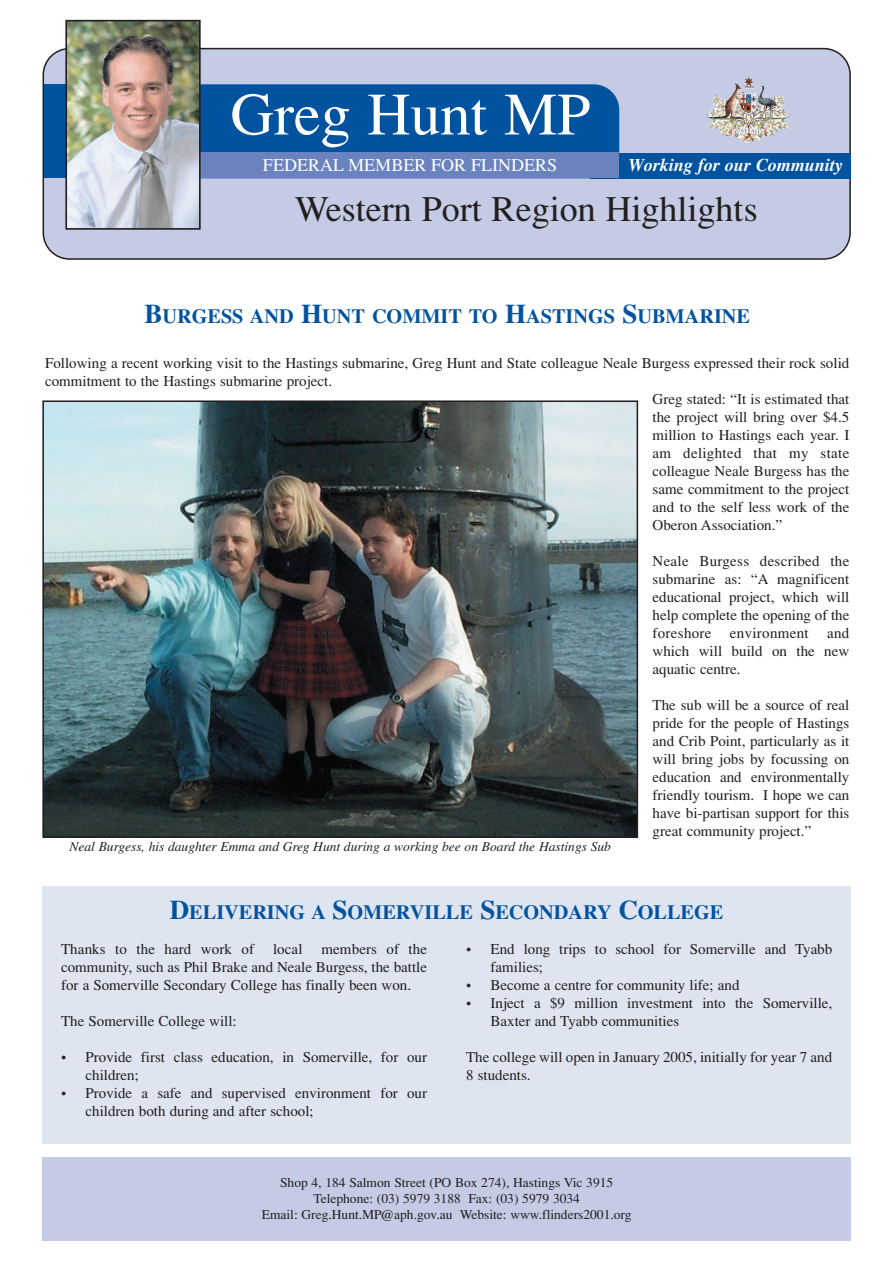
<style>
.page{position:relative;width:893px;height:1263px;background:#fff}
.page>*{position:absolute;margin:0;border:0;box-sizing:border-box;transform-origin:0 0}
.t1{font:60px "Times";color:#fff}
.t2{font:36px "Times";color:#231f20}
.t3{font:700 20.25px "Times";color:#0153a0}
.t4{font:18px "Times";color:#fff}
.t5{font:italic 700 18px "Times";color:#fff}
.t6{font:15px/18px "Times";color:#231f20}
.t7{font:15px "Times";letter-spacing:.02em;color:#231f20}
.t8{font:13.5px/16.2px "Times";color:#231f20;text-align:center}
.t9{font:italic 13.5px "Times";color:#231f20}
.s1{font-size:27px}
</style>
<div class="page">
<div style="left:42px;top:887px;width:808px;height:257px;background:#dfe4f1"></div>
<div style="left:43px;top:48px;width:807px;height:212px;background:#c5cbe5"></div>
<div style="left:51px;top:84px;width:568px;height:94px;background:#0153a0;border-radius:26px"></div>
<img style="left:726px;top:116px;width:65px;height:27px">
<div style="left:590px;top:153px;width:260px;height:25px;background:#0153a0"></div>
<div style="left:201px;top:153px;width:417px;height:25px;background:#6a82be"></div>
<div style="left:44px;top:84px;width:28px;height:94px;background:#0153a0"></div>
<img style="left:68px;top:23px;width:130px;height:204px">
<div style="left:65px;top:20px;width:136px;height:210px;border:2px solid #231f20"></div>
<img style="left:45px;top:403px;width:590px;height:432px">
<div style="left:42px;top:400px;width:596px;height:438px;border:2px solid #231f20"></div>
<div style="left:43px;top:1157px;width:807px;height:84px;background:#c5cbe5"></div>
<h1 class="t1" style="left:231px;top:93px;width:361px">Greg Hunt MP</h1>
<p class="t4" style="left:263px;top:158px;width:296px">FEDERAL MEMBER FOR FLINDERS</p>
<p class="t5" style="left:628px;top:158px;width:216px">Working for our Community</p>
<h2 class="t2" style="left:295px;top:196px;width:464px">Western Port Region Highlights</h2>
<h3 class="t3" style="left:144px;top:308px;width:607px"><span class="s1">B</span>URGESS AND <span class="s1">H</span>UNT COMMIT TO <span class="s1">H</span>ASTINGS <span class="s1">S</span>UBMARINE</h3>
<p class="t6" style="left:45px;top:356px;width:805px">Following a recent working visit to the Hastings submarine, Greg Hunt and State colleague Neale Burgess expressed their rock solid</p>
<p class="t6" style="left:45px;top:374px;width:288px">commitment to the Hastings submarine project.</p>
<p class="t6" style="left:652px;top:392px;width:198px">Greg stated: “It is estimated that</p>
<p class="t6" style="left:652px;top:410px;width:198px">the project will bring over $4.5</p>
<p class="t6" style="left:652px;top:428px;width:198px">million to Hastings each year. I</p>
<p class="t7" style="left:652px;top:448px;width:198px">am delighted that my state</p>
<p class="t6" style="left:652px;top:464px;width:198px">colleague Neale Burgess has the</p>
<p class="t6" style="left:652px;top:482px;width:198px">same commitment to the project</p>
<p class="t6" style="left:652px;top:500px;width:198px">and to the self less work of the</p>
<p class="t6" style="left:652px;top:518px;width:131px">Oberon Association.”</p>
<p class="t6" style="left:652px;top:554px;width:198px;text-align:justify">Neale Burgess described the submarine as: “A magnificent educational project, which will help complete the opening of the foreshore environment and which will build on the new aquatic centre.</p>
<p class="t6" style="left:652px;top:698px;width:198px;text-align:justify">The sub will be a source of real pride for the people of Hastings and Crib Point, particularly as it will bring jobs by focussing on education and environmentally friendly tourism. I hope we can have bi-partisan support for this great community project.”</p>
<p class="t9" style="left:69px;top:841px;width:543px">Neal Burgess, his daughter Emma and Greg Hunt during a working bee on Board the Hastings Sub</p>
<h3 class="t3" style="left:170px;top:905px;width:555px"><span class="s1">D</span>ELIVERING A <span class="s1">S</span>OMERVILLE <span class="s1">S</span>ECONDARY <span class="s1">C</span>OLLEGE</h3>
<p class="t6" style="left:61px;top:942px;width:194px">Thanks to the hard work of</p>
<p class="t6" style="left:273px;top:942px;width:31px">local</p>
<p class="t6" style="left:61px;top:942px;width:367px;text-align:justify;text-indent:260px">members of the community, such as Phil Brake and Neale Burgess, the battle for a Somerville Secondary College has finally been won.</p>
<p class="t6" style="left:61px;top:1014px;width:177px">The Somerville College will:</p>
<p class="t6" style="left:86px;top:1050px;width:343px;text-indent:-25px">• Provide first class education, in Somerville, for our children;</p>
<p class="t6" style="left:86px;top:1086px;width:343px;text-indent:-25px">• Provide a safe and supervised environment for our children both during and after school;</p>
<p class="t6" style="left:490px;top:942px;width:343px;text-indent:-25px">• End long trips to school for Somerville and Tyabb families;</p>
<p class="t6" style="left:466px;top:978px;width:275px">• Become a centre for community life; and</p>
<p class="t6" style="left:490px;top:996px;width:343px;text-indent:-25px">• Inject a $9 million investment into the Somerville,<br>Baxter and Tyabb communities</p>
<p class="t6" style="left:466px;top:1050px;width:368px">The college will open in January 2005, initially for year 7 and<br>8 students.</p>
<p class="t8" style="left:262px;top:1175px;width:371px">Shop 4, 184 Salmon Street (PO Box 274), Hastings Vic 3915<br>Telephone: (03) 5979 3188 Fax: (03) 5979 3034<br>Email: Greg.Hunt.MP@aph.gov.au Website: www.flinders2001.org</p>
</div>
